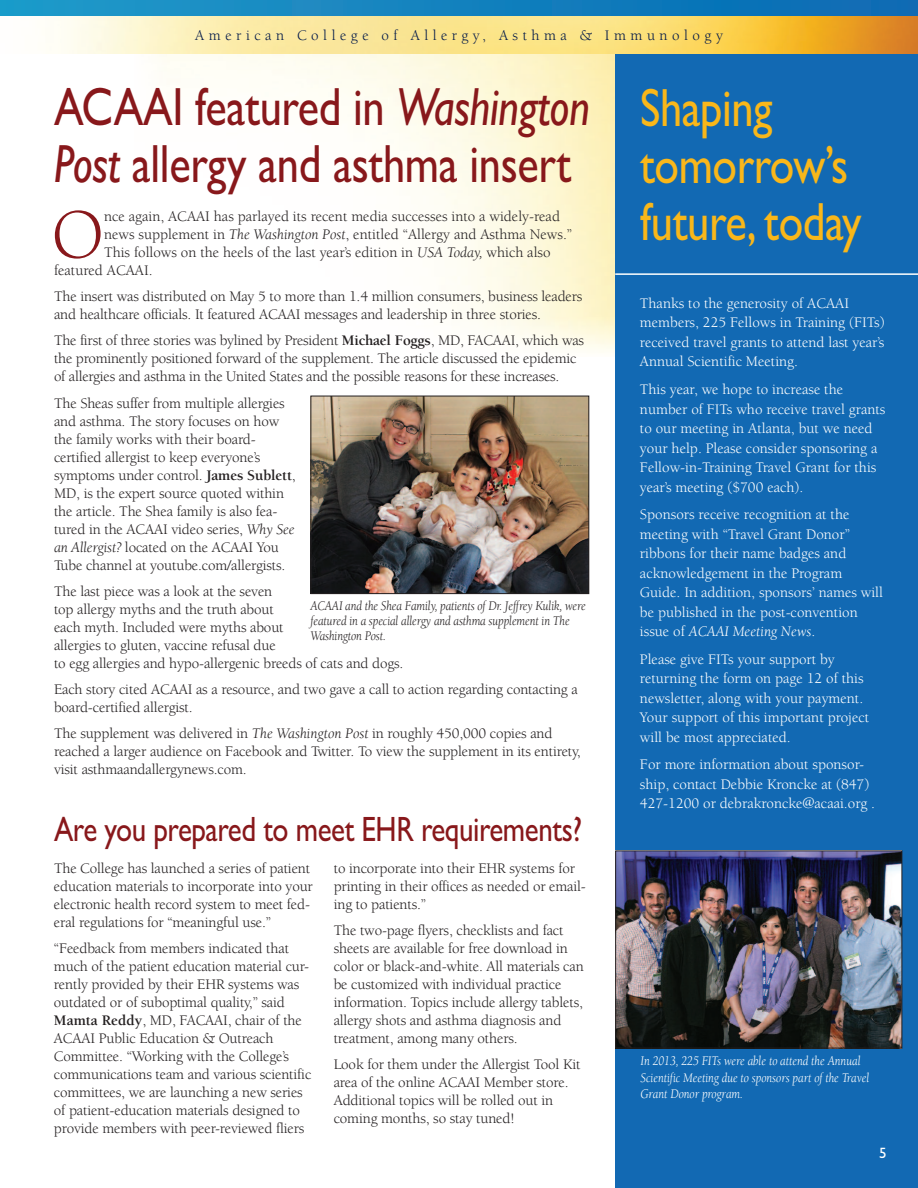
<style>
.page{position:relative;width:918px;height:1188px;background:#fff}
.page>*{position:absolute;margin:0;border:0;box-sizing:border-box;transform-origin:0 0}
.t1{font:71.7px "Berkeley";color:#88181b}
.t2{font:54px/57px "Gill Sans";letter-spacing:-.01em;color:#88181b;scale:.82 1}
.t3{font:54px/57px "Gill Sans";letter-spacing:-.01em;color:#f9b71a;scale:.82 1}
.t4{font:35.25px "Gill Sans";letter-spacing:-.015em;color:#88181b;scale:.82 1}
.t5{font:15px/18px "Berkeley";letter-spacing:-.01em;color:#231f20}
.t6{font:15px/19.5px "Berkeley";color:#fff}
.t7{font:15px "Berkeley";letter-spacing:.3em;color:#001748}
.t8{font:15px "Gill Sans";color:#fff}
.t9{font:italic 13.5px/15px "Berkeley";letter-spacing:-.01em;color:#231f20;scale:.9 1}
.t10{font:italic 13.5px/16.5px "Berkeley";letter-spacing:-.005em;color:#fff;scale:.9 1}
.s1{font-style:italic}
.s2{font-weight:700}
</style>
<div class="page">
<div style="left:615px;top:41px;width:303px;height:1147px;background:#1269b3"></div>
<hr style="left:615px;top:273px;width:303px;height:2px;background:#fff">
<img style="left:617px;top:852px;width:283px;height:194px">
<div style="left:615px;top:850px;width:287px;height:198px;border:1px solid #231f20"></div>
<img style="left:58px;top:16px;width:860px;height:38px">
<div style="left:0;top:0;width:918px;height:16px;background:linear-gradient(to right,#1f9bca,#0969b3)"></div>
<img style="left:312px;top:398px;width:275px;height:194px">
<div style="left:310px;top:396px;width:279px;height:198px;border:1px solid #231f20"></div>
<p class="t7" style="left:195px;top:30px;width:529px">American College of Allergy, Asthma &amp; Immunology</p>
<h2 class="t2" style="left:54px;top:78px;width:655px">ACAAI featured in <span class="s1">Washington<br>Post</span> allergy and asthma insert</h2>
<h1 class="t1" style="left:51px;top:207px;width:55px">O</h1>
<p class="t5" style="left:104px;top:209px;width:458px">nce again, ACAAI has parlayed its recent media successes into a widely-read</p>
<p class="t5" style="left:104px;top:227px;width:470px">news supplement in <span class="s1">The Washington Post</span>, entitled “Allergy and Asthma News.”</p>
<p class="t5" style="left:104px;top:245px;width:448px">This follows on the heels of the last year’s edition in <span class="s1">USA Today,</span> which also</p>
<p class="t5" style="left:54px;top:263px;width:100px">featured ACAAI.</p>
<p class="t5" style="left:54px;top:289px;width:530px">The insert was distributed on May 5 to more than 1.4 million consumers, business leaders and healthcare officials. It featured ACAAI messages and leadership in three stories.</p>
<p class="t5" style="left:54px;top:333px;width:532px">The first of three stories was bylined by President <span class="s2">Michael Foggs</span>, MD, FACAAI, which was the prominently positioned forward of the supplement. The article discussed the epidemic of allergies and asthma in the United States and the possible reasons for these increases.</p>
<p class="t5" style="left:54px;top:395px;width:243px">The Sheas suffer from multiple allergies and asthma. The story focuses on how the family works with their board&shy;certified allergist to keep everyone’s symptoms under control. <span class="s2">James Sublett</span>, MD, is the expert source quoted within the article. The Shea family is also fea&shy;tured in the ACAAI video series, <span class="s1">Why See an Allergist?</span> located on the ACAAI You Tube channel at youtube.com/allergists.</p>
<p class="t5" style="left:54px;top:583px;width:351px">The last piece was a look at the seven<br>top allergy myths and the truth about<br>each myth. Included were myths about<br>allergies to gluten, vaccine refusal due<br>to egg allergies and hypo-allergenic breeds of cats and dogs.</p>
<p class="t5" style="left:54px;top:681px;width:525px">Each story cited ACAAI as a resource, and two gave a call to action regarding contacting a board-certified allergist.</p>
<p class="t5" style="left:54px;top:725px;width:528px">The supplement was delivered in <span class="s1">The Washington Post</span> in roughly 450,000 copies and reached a larger audience on Facebook and Twitter. To view the supplement in its entirety, visit asthmaandallergynews.com.</p>
<p class="t9" style="left:311px;top:600px;width:307px">ACAAI and the Shea Family, patients of Dr. Jeffrey Kulik, were featured in a special allergy and asthma supplement in The<br>Washington Post.</p>
<h3 class="t4" style="left:54px;top:808px;width:645px">Are you prepared to meet EHR requirements?</h3>
<p class="t5" style="left:54px;top:861px;width:260px">The College has launched a series of patient education materials to incorporate into your electronic health record system to meet fed&shy;eral regulations for “meaningful use.”</p>
<p class="t5" style="left:54px;top:941px;width:259px">“Feedback from members indicated that much of the patient education material cur&shy;rently provided by their EHR systems was outdated or of suboptimal quality,” said <span class="s2">Mamta Reddy</span>, MD, FACAAI, chair of the ACAAI Public Education &amp; Outreach Committee. “Working with the College’s communications team and various scientific committees, we are launching a new series of patient-education materials designed to provide members with peer-reviewed fliers</p>
<p class="t5" style="left:334px;top:861px;width:254px">to incorporate into their EHR systems for printing in their offices as needed or email&shy;ing to patients.”</p>
<p class="t5" style="left:334px;top:923px;width:252px">The two-page flyers, checklists and fact sheets are available for free download in color or black-and-white. All materials can be customized with individual practice information. Topics include allergy tablets, allergy shots and asthma diagnosis and treatment, among many others.</p>
<p class="t5" style="left:334px;top:1057px;width:248px">Look for them under the Allergist Tool Kit area of the online ACAAI Member store.<br>Additional topics will be rolled out in coming months, so stay tuned!</p>
<h2 class="t3" style="left:640px;top:79px;width:272px">Shaping tomorrow’s future, today</h2>
<p class="t6" style="left:640px;top:295px;width:246px">Thanks to the generosity of ACAAI members, 225 Fellows in Training (FITs) received travel grants to attend last year’s Annual Scientific Meeting.</p>
<p class="t6" style="left:640px;top:381px;width:247px">This year, we hope to increase the number of FITs who receive travel grants to our meeting in Atlanta, but we need your help. Please consider sponsoring a Fellow-in-Training Travel Grant for this year’s meeting ($700 each).</p>
<p class="t6" style="left:640px;top:506px;width:245px">Sponsors receive recognition at the meeting with “Travel Grant Donor” ribbons for their name badges and acknowledgement in the Program Guide. In addition, sponsors’ names will be published in the post-convention issue of <span class="s1">ACAAI Meeting News</span>.</p>
<p class="t6" style="left:640px;top:651px;width:231px">Please give FITs your support by returning the form on page 12 of this newsletter, along with your payment.<br>Your support of this important project will be most appreciated.</p>
<p class="t6" style="left:640px;top:756px;width:237px">For more information about sponsor&shy;ship, contact Debbie Kroncke at (847)<br>427-1200 or debrakroncke@acaai.org .</p>
<p class="t10" style="left:641px;top:1054px;width:256px">In 2013, 225 FITs were able to attend the Annual<br>Scientific Meeting due to sponsors part of the Travel<br>Grant Donor program.</p>
<p class="t8" style="left:879px;top:1144px;width:9px">5</p>
</div>
